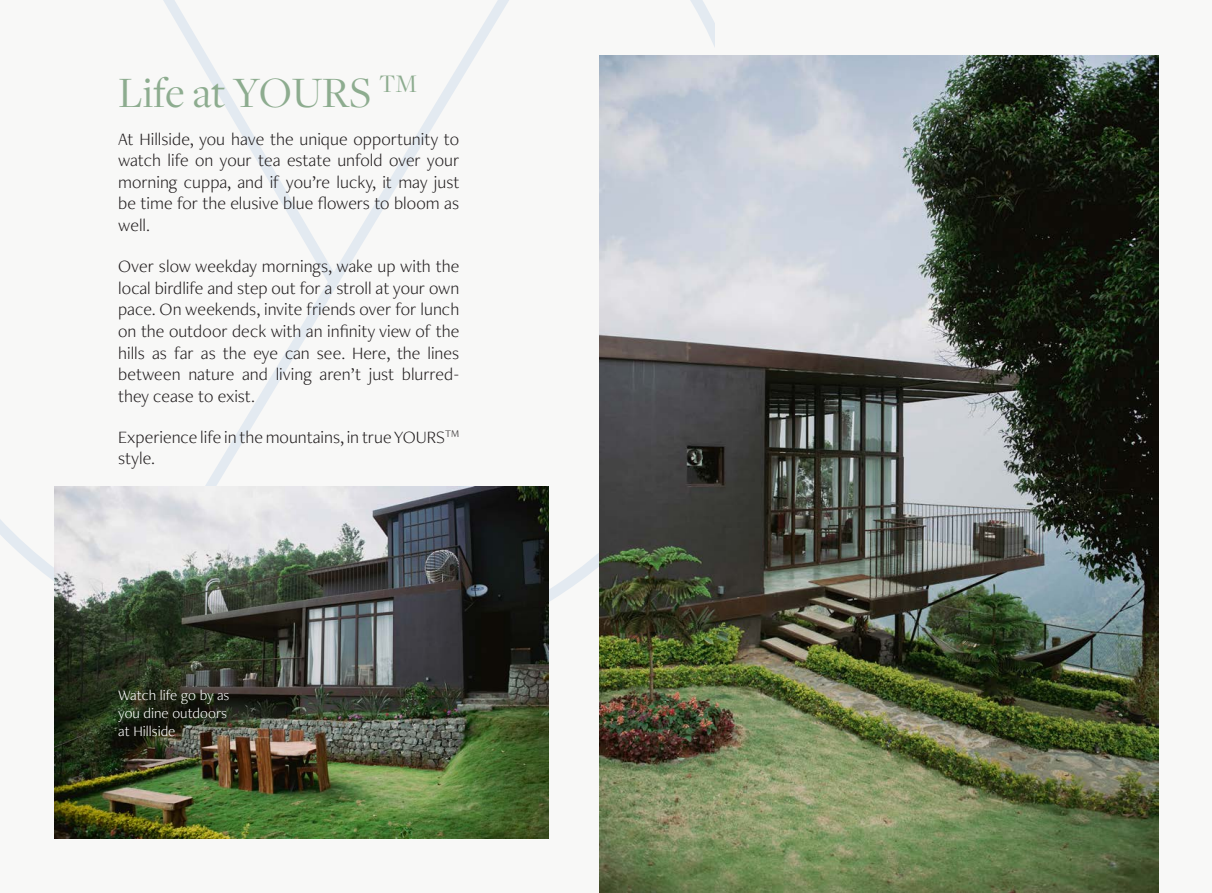
<style>
.page{position:relative;width:1212px;height:893px;background:#f8f8f7}
.page>*{position:absolute;margin:0;border:0;box-sizing:border-box;transform-origin:0 0}
.t1{font:45px "Freight Disp Pro";letter-spacing:-.005em;color:#8dac8f}
.t2{font:300 18px/21.6px "Freight Neo Pro";color:#231f20;text-align:justify}
.t3{font:300 15px/18px "Freight Neo Pro";color:#fff}
</style>
<div class="page">
<svg style="left:0;top:0;width:714px;height:602px"></svg>
<img style="left:599px;top:55px;width:559px;height:838px">
<img style="left:54px;top:486px;width:495px;height:353px">
<p class="t1" style="left:118px;top:63px;width:300px">Life at YOURS <sup>TM</sup></p>
<p class="t2" style="left:118px;top:127px;width:343px">At Hillside, you have the unique opportunity to watch life on your tea estate unfold over your morning cuppa, and if you’re lucky, it may just be time for the elusive blue flowers to bloom as well.</p>
<p class="t2" style="left:118px;top:255px;width:343px">Over slow weekday mornings, wake up with the local birdlife and step out for a stroll at your own pace. On weekends, invite friends over for lunch on the outdoor deck with an infinity view of the hills as far as the eye can see. Here, the lines between nature and living aren’t just blurred&shy;they cease to exist.</p>
<p class="t2" style="left:118px;top:426px;width:343px">Experience life in the mountains, in true YOURS<sup>TM </sup>style.</p>
<p class="t3" style="left:118px;top:686px;width:113px">Watch life go by as you dine outdoors at Hillside</p>
</div>
